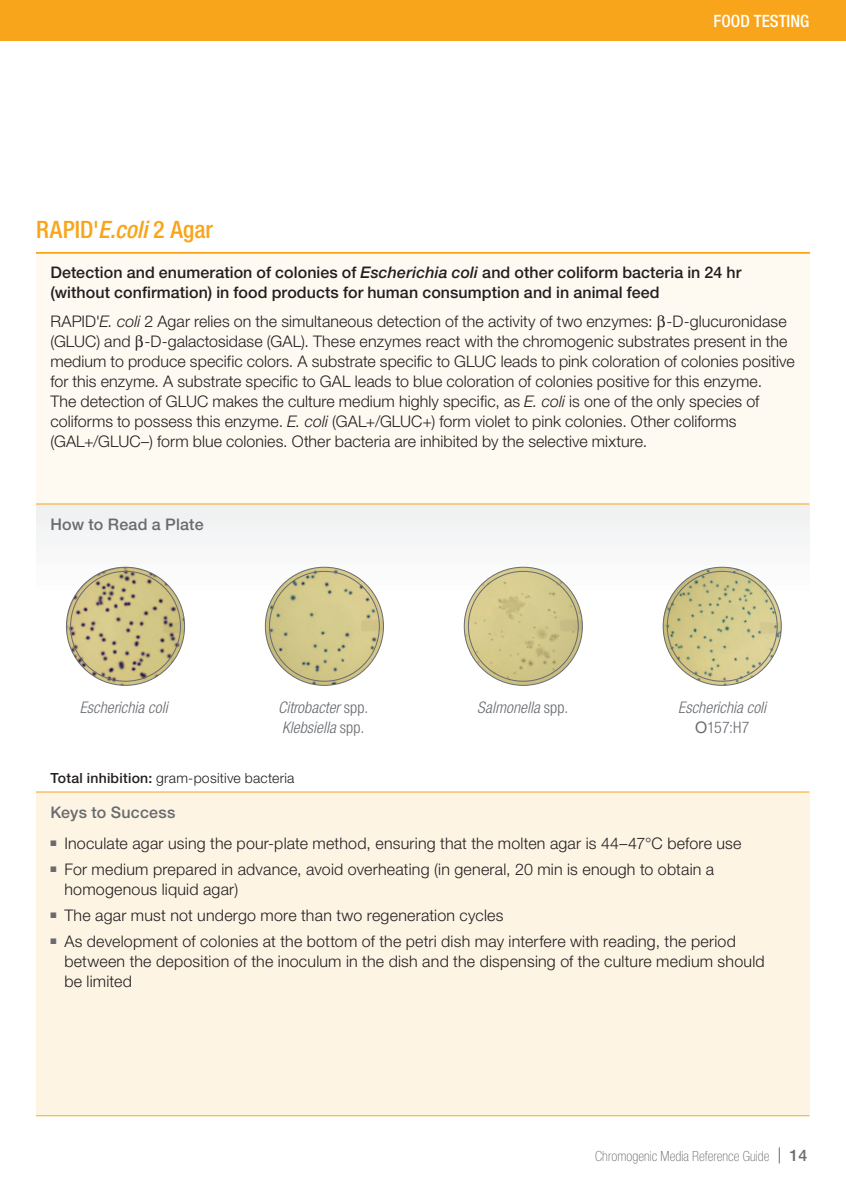
<style>
.page{position:relative;width:846px;height:1188px;background:#fff}
.page>*{position:absolute;margin:0;border:0;box-sizing:border-box;transform-origin:0 0}
.t1{font:500 condensed 24px "Helvetica Neue LT Std";color:#f9a51b}
.t2{font:500 condensed 17px "Helvetica Neue LT Std";color:#fff}
.t3{font:300 16px/20px "Helvetica Neue LT Std";letter-spacing:.005em;color:#231f20}
.t4{font:500 16px/20px "Helvetica Neue LT Std";letter-spacing:.005em;color:#231f20}
.t5{font:italic 300 condensed 16px/19.2px "Helvetica Neue LT Std";letter-spacing:.005em;color:#686b6f}
.t6{font:500 16px "Helvetica Neue LT Std";letter-spacing:.015em;color:#686b6f}
.t7{font:300 14px "Helvetica Neue LT Std";letter-spacing:.02em;color:#231f20}
.t8{font:100 condensed 14px "Helvetica Neue LT Std";color:#6c6d70}
.s1{font-style:italic}
.s2{font-style:normal}
.s3{font-weight:400;font-style:normal;font-stretch:normal}
.s4{font-weight:500}
.s5{font-weight:400;font-stretch:normal;font-size:16px}
.s6{font-weight:500;font-stretch:normal;font-size:16px}
</style>
<div class="page">
<div style="left:0;top:0;width:846px;height:40px;background:#f9a51b"></div>
<div style="left:36px;top:252px;width:773px;height:252px;background:#fef9f1"></div>
<div style="left:36px;top:504px;width:773px;height:288px;background:linear-gradient(to right,#fcfcfc,#fcfcfc)"></div>
<div style="left:36px;top:792px;width:773px;height:324px;background:#fef4e4"></div>
<hr style="left:36px;top:504px;width:773px;height:1px;background:#f9a51b">
<hr style="left:36px;top:792px;width:773px;height:1px;background:#f9a51b">
<hr style="left:36px;top:1115px;width:773px;height:1px;background:#f9a51b">
<hr style="left:36px;top:252px;width:774px;height:2px;background:#f9a51b">
<svg style="left:66px;top:567px;width:119px;height:119px"></svg>
<svg style="left:265px;top:567px;width:119px;height:119px"></svg>
<svg style="left:464px;top:567px;width:119px;height:119px"></svg>
<svg style="left:663px;top:567px;width:119px;height:119px"></svg>
<h1 class="t1" style="left:36px;top:215px;width:179px">RAPID'<span class="s1">E.coli</span> 2 Agar</h1>
<p class="t2" style="left:714px;top:11px;width:97px">FOOD TESTING</p>
<p class="t4" style="left:50px;top:262px;width:692px">Detection and enumeration of colonies of <span class="s1">Escherichia coli</span> and other coliform bacteria in 24 hr (without confirmation) in food products for human consumption and in animal feed</p>
<p class="t3" style="left:50px;top:311px;width:746px">RAPID'<span class="s1">E. coli</span> 2 Agar relies on the simultaneous detection of the activity of two enzymes: -D-glucuronidase (GLUC) and -D-galactosidase (GAL). These enzymes react with the chromogenic substrates present in the medium to produce specific colors. A substrate specific to GLUC leads to pink coloration of colonies positive for this enzyme. A substrate specific to GAL leads to blue coloration of colonies positive for this enzyme.<br>The detection of GLUC makes the culture medium highly specific, as <span class="s1">E. coli</span> is one of the only species of coliforms to possess this enzyme. <span class="s1">E. coli</span> (GAL+/GLUC+) form violet to pink colonies. Other coliforms (GAL+/GLUC–) form blue colonies. Other bacteria are inhibited by the selective mixture.</p>
<p class="t6" style="left:50px;top:515px;width:155px">How to Read a Plate</p>
<p class="t5" style="left:80px;top:699px;width:90px">Escherichia coli</p>
<p class="t5" style="left:278px;top:699px;width:92px">Citrobacter <span class="s2">spp.<br></span>Klebsiella <span class="s2">spp.</span></p>
<p class="t5" style="left:477px;top:699px;width:93px">Salmonella <span class="s2">spp.</span></p>
<p class="t5" style="left:678px;top:699px;width:90px;text-align:center">Escherichia coli<br><span class="s3">O</span><span class="s2">157:H7</span></p>
<p class="t7" style="left:50px;top:769px;width:246px"><span class="s4">Total inhibition:</span> gram-positive bacteria</p>
<p class="t6" style="left:50px;top:803px;width:127px">Keys to Success</p>
<p class="t3" style="left:50px;top:833px;width:693px"><sup>■</sup> Inoculate agar using the pour-plate method, ensuring that the molten agar is 44–47°C before use</p>
<p class="t3" style="left:64px;top:859px;width:651px;text-indent:-14px"><sup>■</sup> For medium prepared in advance, avoid overheating (in general, 20 min is enough to obtain a homogenous liquid agar)</p>
<p class="t3" style="left:50px;top:905px;width:455px"><sup>■</sup> The agar must not undergo more than two regeneration cycles</p>
<p class="t3" style="left:64px;top:931px;width:702px;text-indent:-14px"><sup>■</sup> As development of colonies at the bottom of the petri dish may interfere with reading, the period between the deposition of the inoculum in the dish and the dispensing of the culture medium should be limited</p>
<p class="t8" style="left:595px;top:1148px;width:214px">Chromogenic Media Reference Guide <span class="s5">|</span> <span class="s6">14</span></p>
</div>
